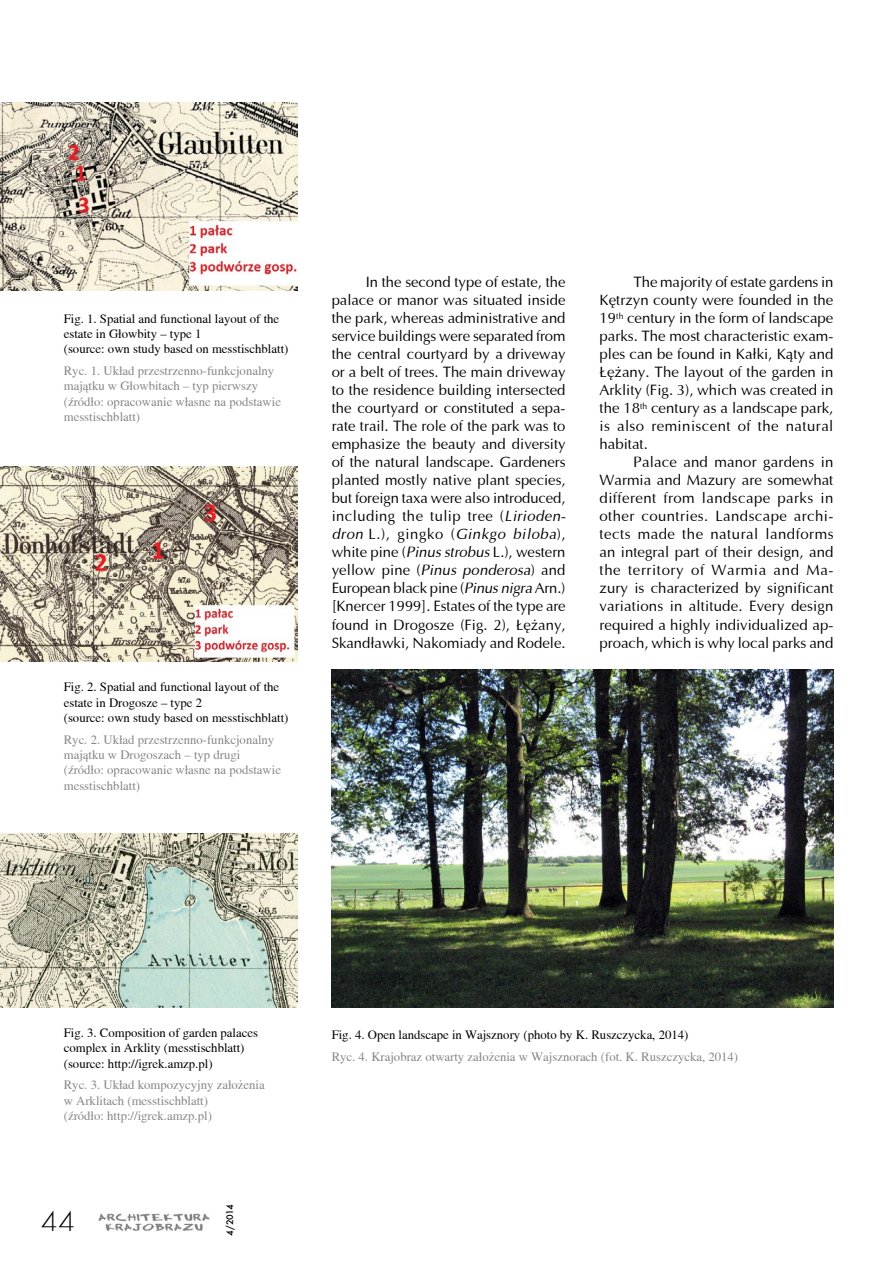
<style>
.page{position:relative;width:893px;height:1263px;background:#fff}
.page>*{position:absolute;margin:0;border:0;box-sizing:border-box;transform-origin:0 0}
.t1{font:30px "Futura TEE Ligh";color:#000}
.t2{font:15px/18px "Ottawa";color:#000;text-align:justify}
.t3{font:12.75px/15.3px "Toronto";color:#878787}
.t4{font:12.75px/15.3px "Toronto";color:#000}
.t5{font:500 10.05px "Futura TEE";color:#000}
.s1{font-style:italic}
</style>
<div class="page">
<img style="left:98px;top:1213px;width:111px;height:18px">
<img style="left:0;top:467px;width:298px;height:195px">
<img style="left:0;top:833px;width:298px;height:175px">
<img style="left:332px;top:670px;width:501px;height:338px">
<img style="left:0;top:103px;width:298px;height:188px">
<p class="t4" style="left:64px;top:311px;width:226px">Fig. 1. Spatial and functional layout of the estate in Głowbity – type 1<br>(source: own study based on messtischblatt)</p>
<p class="t3" style="left:64px;top:363px;width:219px">Ryc. 1. Układ przestrzenno-funkcjonalny majątku w Głowbitach – typ pierwszy (źródło: opracowanie własne na podstawie messtischblatt)</p>
<p class="t4" style="left:64px;top:679px;width:226px">Fig. 2. Spatial and functional layout of the estate in Drogosze – type 2<br>(source: own study based on messtischblatt)</p>
<p class="t3" style="left:64px;top:732px;width:219px">Ryc. 2. Układ przestrzenno-funkcjonalny majątku w Drogoszach – typ drugi (źródło: opracowanie własne na podstawie messtischblatt)</p>
<p class="t2" style="left:332px;top:273px;width:236px;text-indent:34px">In the second type of estate, the palace or manor was situated inside the park, whereas administrative and service buildings were separated from the central courtyard by a driveway or a belt of trees. The main driveway to the residence building intersected the courtyard or constituted a sepa&shy;rate trail. The role of the park was to emphasize the beauty and diversity of the natural landscape. Gardeners planted mostly native plant species, but foreign taxa were also introduced, including the tulip tree (<span class="s1">Lirioden&shy;dron</span> L.), gingko (<span class="s1">Ginkgo biloba</span>), white pine (<span class="s1">Pinus strobus</span> L.), western yellow pine (<span class="s1">Pinus ponderosa</span>) and European black pine (<span class="s1">Pinus nigra</span> Arn.) [Knercer 1999]. Estates of the type are found in Drogosze (Fig. 2), Łężany, Skandławki, Nakomiady and Rodele.</p>
<p class="t2" style="left:600px;top:273px;width:235px;text-indent:34px">The majority of estate gardens in Kętrzyn county were founded in the 19<sup>th</sup> century in the form of landscape parks. The most characteristic exam&shy;ples can be found in Kałki, Kąty and Łężany. The layout of the garden in Arklity (Fig. 3), which was created in the 18<sup>th</sup> century as a landscape park, is also reminiscent of the natural habitat.</p>
<p class="t2" style="left:600px;top:453px;width:235px;text-indent:34px">Palace and manor gardens in Warmia and Mazury are somewhat different from landscape parks in other countries. Landscape archi&shy;tects made the natural landforms an integral part of their design, and the territory of Warmia and Ma&shy;zury is characterized by significant variations in altitude. Every design required a highly individualized ap&shy;proach, which is why local parks and</p>
<p class="t4" style="left:64px;top:1025px;width:196px">Fig. 3. Composition of garden palaces complex in Arklity (messtischblatt) (source: http://igrek.amzp.pl)</p>
<p class="t3" style="left:64px;top:1077px;width:202px">Ryc. 3. Układ kompozycyjny założenia w Arklitach (messtischblatt)<br>(źródło: http://igrek.amzp.pl)</p>
<h1 class="t1" style="left:41px;top:1204px;width:35px">44</h1>
<p class="t5" style="left:224px;top:1236px;width:33px;rotate:-90deg">4/2014</p>
<p class="t4" style="left:332px;top:1027px;width:358px">Fig. 4. Open landscape in Wajsznory (photo by K. Ruszczycka, 2014)</p>
<p class="t3" style="left:332px;top:1049px;width:408px">Ryc. 4. Krajobraz otwarty założenia w Wajsznorach (fot. K. Ruszczycka, 2014)</p>
</div>
